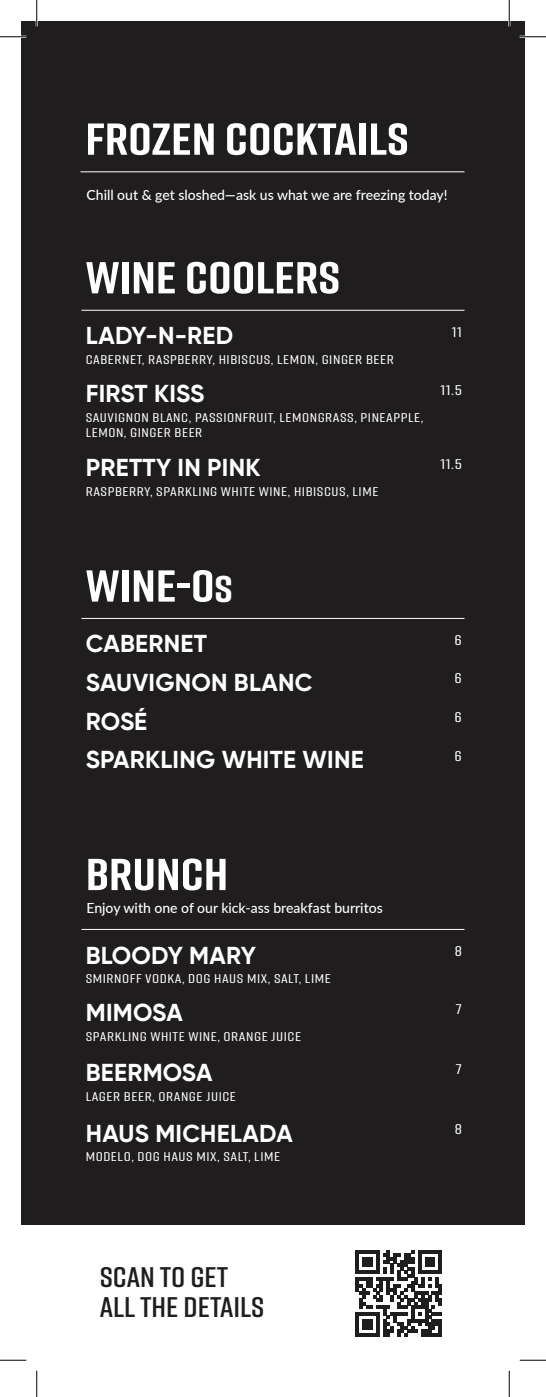
<style>
.page{position:relative;width:546px;height:1397px;background:#fff}
.page>*{position:absolute;margin:0;border:0;box-sizing:border-box;transform-origin:0 0}
.t1{font:700 44.62px "Rift";color:#fff;scale:1.18 1}
.t2{font:600 28.35px/30.1px "Rift";color:#201d1e;scale:1.11 1}
.t3{font:700 24.5px/38.1px "Gilroy";letter-spacing:.01em;color:#fff}
.t4{font:500 14px "Lato";color:#fff}
.t5{font:500 14px "Rift";color:#fff;scale:1.25 1}
.t6{font:500 12.6px/15.8px "Rift";letter-spacing:.035em;color:#fff;scale:1.25 1}
.s1{font-size:37.1px}
</style>
<div class="page">
<div style="left:21px;top:22px;width:504px;height:1203px;background:#201d1e"></div>
<hr style="left:81px;top:310px;width:384px;height:1px;background:#fff">
<hr style="left:81px;top:929px;width:384px;height:1px;background:#fff">
<hr style="left:81px;top:618px;width:384px;height:1px;background:#fff">
<svg style="left:356px;top:1250px;width:86px;height:86px"></svg>
<hr style="left:80px;top:171px;width:385px;height:1px;background:#fff">
<hr style="left:0;top:36px;width:26px;height:2px;background:#fff">
<hr style="left:520px;top:36px;width:26px;height:2px;background:#fff">
<hr style="left:36px;top:0;width:2px;height:26px;background:#fff">
<hr style="left:508px;top:0;width:2px;height:26px;background:#fff">
<svg style="left:0;top:36px;width:26px;height:1px"></svg>
<svg style="left:520px;top:36px;width:26px;height:1px"></svg>
<svg style="left:0;top:1359px;width:26px;height:1px"></svg>
<svg style="left:520px;top:1359px;width:26px;height:1px"></svg>
<svg style="left:36px;top:0;width:1px;height:26px"></svg>
<svg style="left:36px;top:1370px;width:1px;height:26px"></svg>
<svg style="left:509px;top:0;width:1px;height:26px"></svg>
<svg style="left:509px;top:1370px;width:1px;height:26px"></svg>
<h1 class="t1" style="left:85px;top:107px;width:276px">FROZEN COCKTAILS</h1>
<p class="t4" style="left:87px;top:185px;width:363px">Chill out &amp; get sloshed—ask us what we are freezing today!</p>
<h1 class="t1" style="left:86px;top:246px;width:217px">WINE COOLERS</h1>
<h3 class="t3" style="left:86px;top:316px;width:149px">LADY-N-RED</h3>
<p class="t6" style="left:86px;top:351px;width:248px">CABERNET, RASPBERRY, HIBISCUS, LEMON, GINGER BEER</p>
<h3 class="t3" style="left:86px;top:374px;width:120px">FIRST KISS</h3>
<p class="t6" style="left:86px;top:409px;width:272px">SAUVIGNON BLANC, PASSIONFRUIT, LEMONGRASS, PINEAPPLE,<br>LEMON, GINGER BEER</p>
<h3 class="t3" style="left:86px;top:448px;width:176px">PRETTY IN PINK</h3>
<p class="t6" style="left:86px;top:483px;width:236px">RASPBERRY, SPARKLING WHITE WINE, HIBISCUS, LIME</p>
<p class="t5" style="left:452px;top:322px;width:10px">11</p>
<p class="t5" style="left:440px;top:380px;width:19px">11.5</p>
<p class="t5" style="left:440px;top:454px;width:19px">11.5</p>
<h1 class="t1" style="left:86px;top:554px;width:126px">WINE-o<span class="s1">s</span></h1>
<h3 class="t3" style="left:86px;top:624px;width:123px">CABERNET</h3>
<p class="t5" style="left:455px;top:630px;width:7px">6</p>
<h3 class="t3" style="left:86px;top:663px;width:228px">SAUVIGNON BLANC</h3>
<p class="t5" style="left:455px;top:668px;width:7px">6</p>
<h3 class="t3" style="left:86px;top:702px;width:279px">ROSÉ<br>SPARKLING WHITE WINE</h3>
<p class="t5" style="left:455px;top:707px;width:7px">6</p>
<p class="t5" style="left:455px;top:745px;width:7px">6</p>
<h1 class="t1" style="left:86px;top:842px;width:122px">BRUNCH</h1>
<p class="t4" style="left:87px;top:897px;width:298px">Enjoy with one of our kick-ass breakfast burritos</p>
<h3 class="t3" style="left:86px;top:935px;width:172px">BLOODY MARY</h3>
<p class="t6" style="left:86px;top:970px;width:198px">SMIRNOFF VODKA, DOG HAUS MIX, SALT, LIME</p>
<h3 class="t3" style="left:86px;top:993px;width:98px">MIMOSA</h3>
<p class="t6" style="left:86px;top:1028px;width:174px">SPARKLING WHITE WINE, ORANGE JUICE</p>
<h3 class="t3" style="left:86px;top:1053px;width:128px">BEERMOSA</h3>
<p class="t6" style="left:86px;top:1088px;width:122px">LAGER BEER, ORANGE JUICE</p>
<h3 class="t3" style="left:86px;top:1113px;width:208px">HAUS MICHELADA</h3>
<p class="t6" style="left:86px;top:1148px;width:157px">MODELO, DOG HAUS MIX, SALT, LIME</p>
<h2 class="t2" style="left:100px;top:1261px;width:150px">SCAN TO GET<br>ALL THE DETAILS</h2>
<p class="t5" style="left:455px;top:941px;width:7px">8</p>
<p class="t5" style="left:456px;top:999px;width:6px">7</p>
<p class="t5" style="left:456px;top:1059px;width:6px">7</p>
<p class="t5" style="left:455px;top:1119px;width:7px">8</p>
</div>
